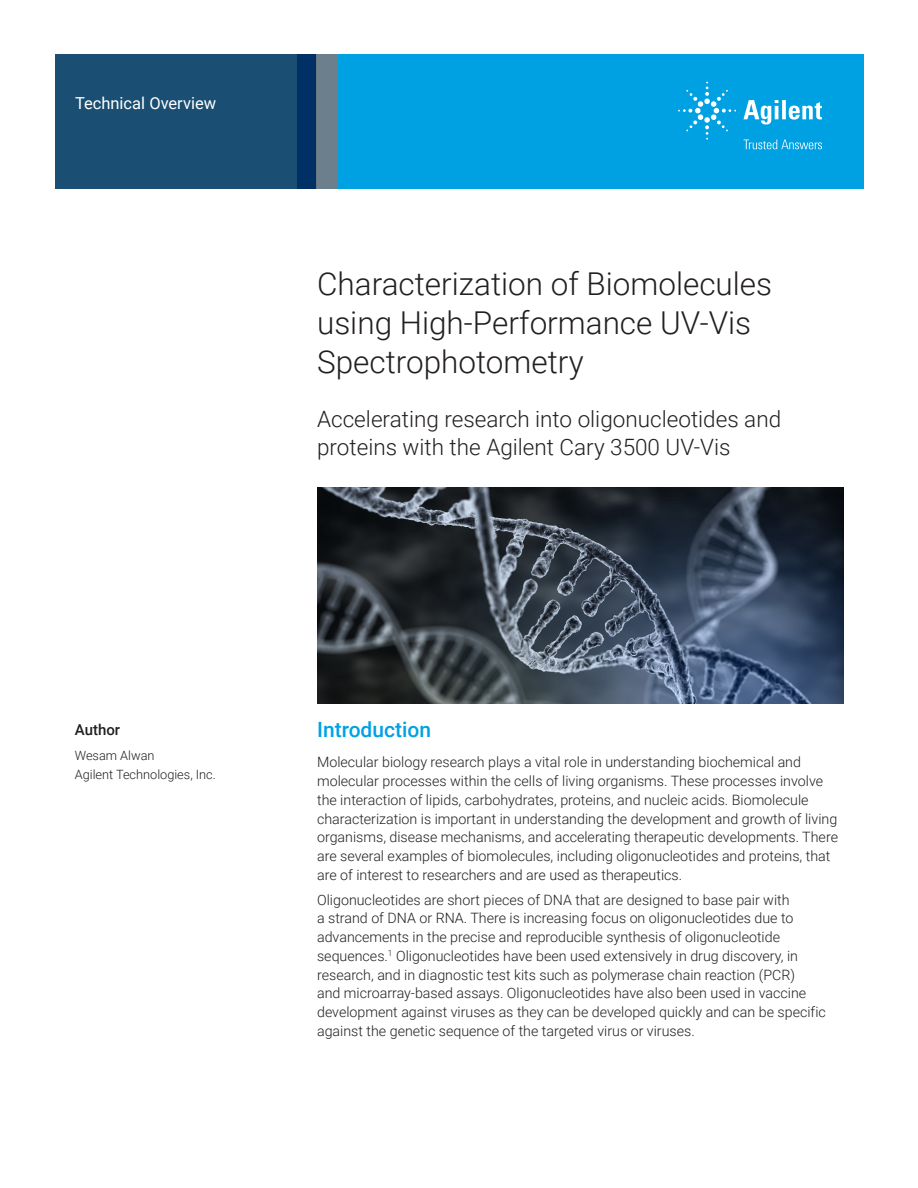
<style>
.page{position:relative;width:918px;height:1188px;background:#fff}
.page>*{position:absolute;margin:0;border:0;box-sizing:border-box;transform-origin:0 0}
.t1{font:300 31.5px/39px "Roboto";color:#231f20}
.Subtitle{font:300 22.5px/28.5px "Roboto";color:#231f20}
.Header_1{font:500 21px "Roboto";color:#00a1e3}
.Doctype{font:16.5px "Roboto";color:#fff}
.DATA_author_title{font:500 15px "Roboto";color:#231f20}
.Text{font:300 14.25px/18.8px "Roboto";color:#231f20}
.DATA_author_name___info{font:300 12.75px/18.8px "Roboto";color:#231f20}
</style>
<div class="page">
<div style="left:297px;top:54px;width:567px;height:135px;background:#00a1e3"></div>
<svg style="left:55px;top:54px;width:261px;height:135px;background:#184b71"></svg>
<div style="left:316px;top:54px;width:22px;height:135px;background:#6b808c"></div>
<img style="left:317px;top:487px;width:526px;height:216px">
<svg style="left:743px;top:100px;width:79px;height:25px"></svg>
<svg style="left:678px;top:82px;width:58px;height:58px"></svg>
<svg style="left:744px;top:140px;width:78px;height:9px"></svg>
<p class="Doctype" style="left:75px;top:91px;width:143px">Technical Overview</p>
<p class="t1" style="left:317px;top:263px;width:457px">Characterization of Biomolecules using High-Performance UV-Vis<br>Spectrophotometry</p>
<p class="Subtitle" style="left:317px;top:404px;width:466px">Accelerating research into oligonucleotides and proteins with the Agilent Cary 3500 UV-Vis</p>
<p class="DATA_author_title" style="left:75px;top:719px;width:47px">Author</p>
<p class="DATA_author_name___info" style="left:75px;top:746px;width:143px">Wesam Alwan<br>Agilent Technologies, Inc.</p>
<p class="Header_1" style="left:317px;top:714px;width:116px">Introduction</p>
<p class="Text" style="left:317px;top:752px;width:522px">Molecular biology research plays a vital role in understanding biochemical and molecular processes within the cells of living organisms. These processes involve the interaction of lipids, carbohydrates, proteins, and nucleic acids. Biomolecule characterization is important in understanding the development and growth of living organisms, disease mechanisms, and accelerating therapeutic developments. There are several examples of biomolecules, including oligonucleotides and proteins, that are of interest to researchers and are used as therapeutics.</p>
<p class="Text" style="left:317px;top:890px;width:510px">Oligonucleotides are short pieces of DNA that are designed to base pair with<br>a strand of DNA or RNA. There is increasing focus on oligonucleotides due to advancements in the precise and reproducible synthesis of oligonucleotide sequences.<sup>1</sup> Oligonucleotides have been used extensively in drug discovery, in research, and in diagnostic test kits such as polymerase chain reaction (PCR)<br>and microarray-based assays. Oligonucleotides have also been used in vaccine development against viruses as they can be developed quickly and can be specific against the genetic sequence of the targeted virus or viruses.</p>
</div>
